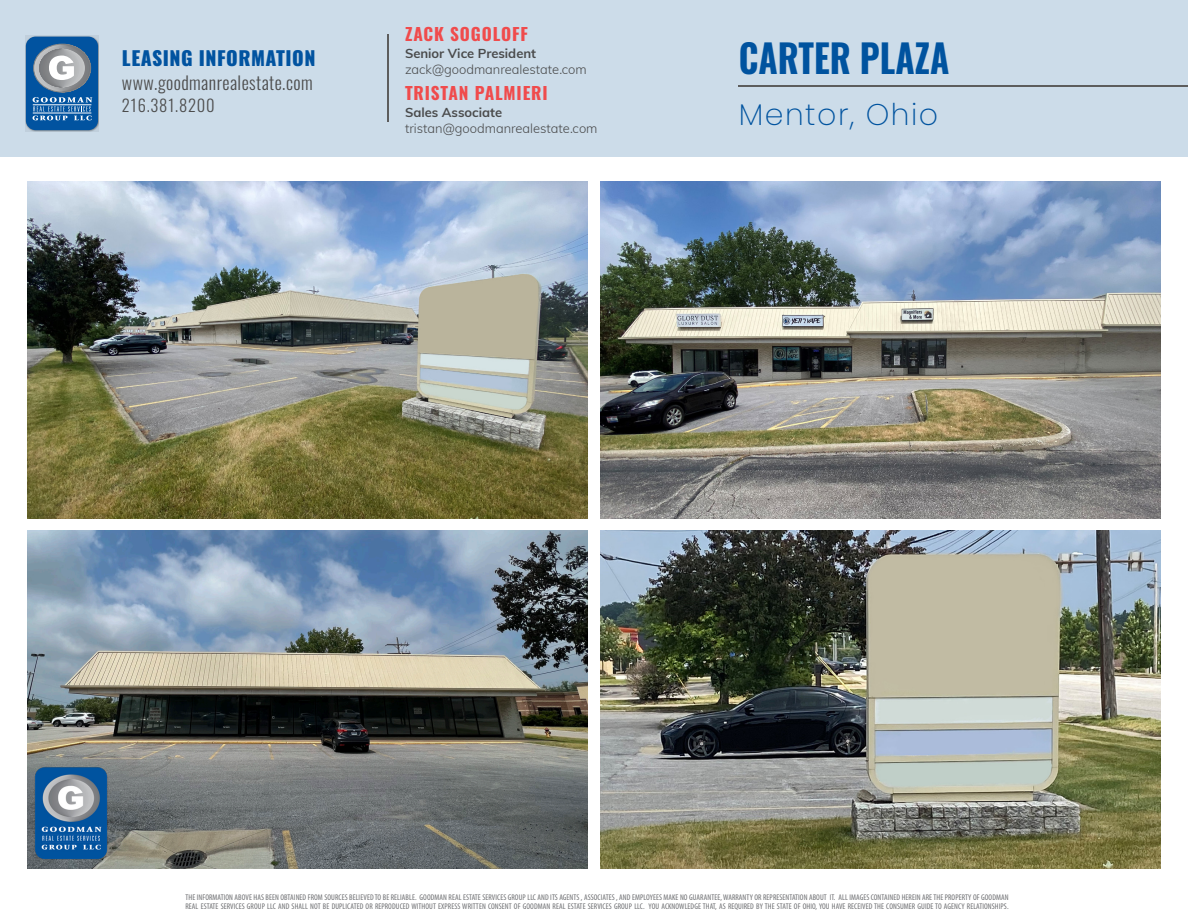
<style>
.page{position:relative;width:1188px;height:918px;background:#fff}
.page>*{position:absolute;margin:0;border:0;box-sizing:border-box;transform-origin:0 0}
.t1{font:700 39px "Oswald";color:#00539f;scale:.9 1}
.t2{font:200 30px "Poppins";letter-spacing:.05em;color:#00539f}
.t3{font:800 19.5px "Oswald";letter-spacing:.025em;color:#0153a0}
.t4{font:300 18px "Oswald";letter-spacing:.025em;color:#4c4c4c}
.t5{font:700 17.25px "Oswald";letter-spacing:.05em;color:#f04b4c}
.t6{font:300 16.5px "Oswald";letter-spacing:.05em;color:#4c4c4c}
.t7{font:300 12.9px "Muli";color:#4a4b4c}
.t8{font:700 12.9px "Muli";color:#4a4b4c}
.t9{font:condensed 8.25px/9px "Myriad Pro";letter-spacing:.01em;color:#6c6d70}
</style>
<div class="page">
<div style="left:0;top:0;width:1188px;height:156px;background:#ccdce9"></div>
<hr style="left:388px;top:35px;width:1px;height:87px;background:#5d5d5d">
<hr style="left:738px;top:85px;width:450px;height:2px;background:#5d5d5d">
<svg style="left:26px;top:36px;width:72px;height:96px"></svg>
<div style="left:26px;top:37px;width:72px;height:93px;background:#0153a0;border-radius:10px"></div>
<svg style="left:33px;top:44px;width:59px;height:76px"></svg>
<div style="left:34px;top:44px;width:57px;height:48px;border:1px solid #808284;border-radius:50%"></div>
<img style="left:27px;top:531px;width:560px;height:337px">
<img style="left:601px;top:181px;width:560px;height:338px">
<img style="left:27px;top:181px;width:560px;height:338px">
<img style="left:601px;top:531px;width:560px;height:337px">
<img style="left:34px;top:766px;width:74px;height:95px">
<p class="t5" style="left:405px;top:25px;width:124px">ZACK SOGOLOFF</p>
<p class="t7" style="left:405px;top:60px;width:183px">zack@goodmanrealestate.com</p>
<p class="t3" style="left:122px;top:48px;width:195px">LEASING INFORMATION</p>
<p class="t1" style="left:739px;top:37px;width:236px">CARTER PLAZA</p>
<p class="t2" style="left:739px;top:97px;width:201px">Mentor, Ohio</p>
<p class="t8" style="left:405px;top:44px;width:133px">Senior Vice President</p>
<p class="t5" style="left:405px;top:84px;width:144px">TRISTAN PALMIERI</p>
<p class="t7" style="left:405px;top:119px;width:194px">tristan@goodmanrealestate.com</p>
<p class="t4" style="left:122px;top:66px;width:192px">www.goodmanrealestate.com</p>
<p class="t6" style="left:122px;top:91px;width:94px">216.381.8200</p>
<p class="t8" style="left:405px;top:103px;width:99px">Sales Associate</p>
<p class="t9" style="left:185px;top:893px;width:825px">THE INFORMATION ABOVE HAS BEEN OBTAINED FROM SOURCES BELIEVED TO BE RELIABLE. GOODMAN REAL ESTATE SERVICES GROUP LLC AND ITS AGENTS , ASSOCIATES , AND EMPLOYEES MAKE NO GUARANTEE, WARRANTY OR REPRESENTATION ABOUT IT. ALL IMAGES CONTAINED HEREIN ARE THE PROPERTY OF GOODMAN<br>REAL ESTATE SERVICES GROUP LLC AND SHALL NOT BE DUPLICATED OR REPRODUCED WITHOUT EXPRESS WRITTEN CONSENT OF GOODMAN REAL ESTATE SERVICES GROUP LLC. YOU ACKNOWLEDGE THAT, AS REQUIRED BY THE STATE OF OHIO, YOU HAVE RECEIVED THE CONSUMER GUIDE TO AGENCY RELATIONSHIPS.</p>
</div>
